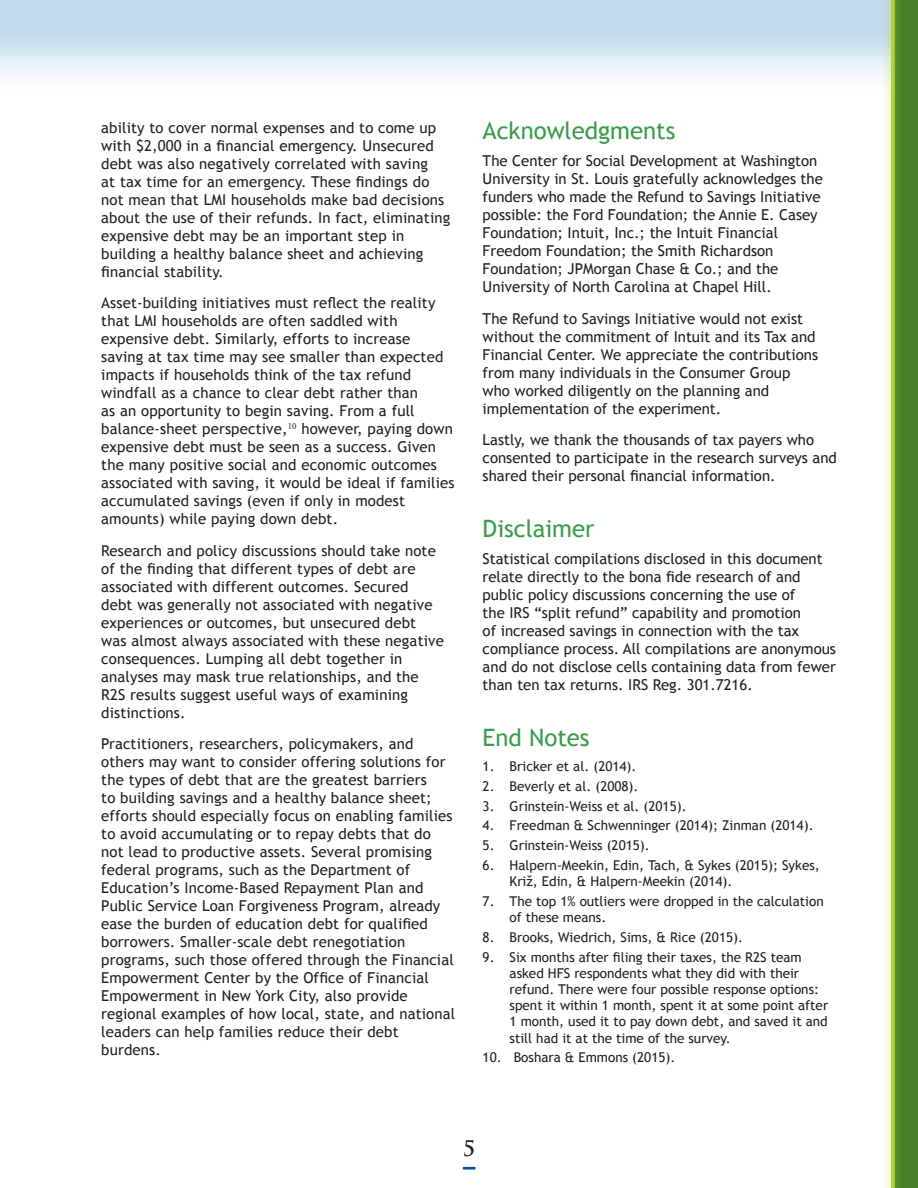
<style>
.page{position:relative;width:918px;height:1188px;background:#fff}
.page>*{position:absolute;margin:0;border:0;box-sizing:border-box;transform-origin:0 0}
.t1{font:24px "Trebuchet MS";color:#399d49}
.t2{font:700 21px "Trajan Pro";color:#231f20}
.t3{font:15px/18px "Trebuchet MS";letter-spacing:.01em;color:#231f20}
.t4{font:13.5px/16.2px "Trebuchet MS";color:#231f20}
</style>
<div class="page">
<div style="left:1px;top:0;width:917px;height:100px;background:linear-gradient(to bottom,#b1d1e9,#fff)"></div>
<svg style="left:463px;top:1167px;width:12px;height:3px"></svg>
<div style="left:893px;top:0;width:25px;height:1188px;background:#45802a"></div>
<div style="left:881px;top:0;width:23px;height:1188px;background:#b3d237;opacity:.75"></div>
<svg style="left:891px;top:0;width:4px;height:1188px;background:#adce36"></svg>
<p class="t3" style="left:101px;top:118px;width:351px">ability to cover normal expenses and to come up with $2,000 in a financial emergency. Unsecured debt was also negatively correlated with saving<br>at tax time for an emergency. These findings do not mean that LMI households make bad decisions about the use of their refunds. In fact, eliminating expensive debt may be an important step in building a healthy balance sheet and achieving financial stability.</p>
<p class="t3" style="left:101px;top:294px;width:355px">Asset-building initiatives must reflect the reality that LMI households are often saddled with expensive debt. Similarly, efforts to increase saving at tax time may see smaller than expected impacts if households think of the tax refund windfall as a chance to clear debt rather than<br>as an opportunity to begin saving. From a full balance-sheet perspective,<sup>10</sup> however, paying down expensive debt must be seen as a success. Given the many positive social and economic outcomes associated with saving, it would be ideal if families accumulated savings (even if only in modest amounts) while paying down debt.</p>
<p class="t3" style="left:101px;top:541px;width:344px">Research and policy discussions should take note of the finding that different types of debt are associated with different outcomes. Secured<br>debt was generally not associated with negative experiences or outcomes, but unsecured debt was almost always associated with these negative consequences. Lumping all debt together in analyses may mask true relationships, and the R2S results suggest useful ways of examining distinctions.</p>
<p class="t3" style="left:101px;top:735px;width:355px">Practitioners, researchers, policymakers, and others may want to consider offering solutions for the types of debt that are the greatest barriers<br>to building savings and a healthy balance sheet; efforts should especially focus on enabling families to avoid accumulating or to repay debts that do not lead to productive assets. Several promising federal programs, such as the Department of Education’s Income-Based Repayment Plan and Public Service Loan Forgiveness Program, already ease the burden of education debt for qualified borrowers. Smaller-scale debt renegotiation programs, such those offered through the Financial Empowerment Center by the Office of Financial Empowerment in New York City, also provide regional examples of how local, state, and national leaders can help families reduce their debt burdens.</p>
<h1 class="t1" style="left:483px;top:117px;width:194px">Acknowledgments</h1>
<p class="t3" style="left:483px;top:152px;width:342px">The Center for Social Development at Washington University in St. Louis gratefully acknowledges the funders who made the Refund to Savings Initiative possible: the Ford Foundation; the Annie E. Casey Foundation; Intuit, Inc.; the Intuit Financial Freedom Foundation; the Smith Richardson Foundation; JPMorgan Chase &amp; Co.; and the University of North Carolina at Chapel Hill.</p>
<p class="t3" style="left:483px;top:310px;width:337px">The Refund to Savings Initiative would not exist without the commitment of Intuit and its Tax and Financial Center. We appreciate the contributions from many individuals in the Consumer Group who worked diligently on the planning and implementation of the experiment.</p>
<p class="t3" style="left:483px;top:431px;width:356px">Lastly, we thank the thousands of tax payers who consented to participate in the research surveys and shared their personal financial information.</p>
<h1 class="t1" style="left:483px;top:514px;width:114px">Disclaimer</h1>
<p class="t3" style="left:483px;top:550px;width:355px">Statistical compilations disclosed in this document relate directly to the bona fide research of and public policy discussions concerning the use of<br>the IRS “split refund” capability and promotion<br>of increased savings in connection with the tax compliance process. All compilations are anonymous and do not disclose cells containing data from fewer than ten tax returns. IRS Reg. 301.7216.</p>
<h1 class="t1" style="left:483px;top:723px;width:109px">End Notes</h1>
<p class="t4" style="left:483px;top:758px;width:155px">1. Bricker et al. (2014).</p>
<p class="t4" style="left:483px;top:778px;width:157px">2. Beverly et al. (2008).</p>
<p class="t4" style="left:483px;top:798px;width:206px">3. Grinstein-Weiss et al. (2015).</p>
<p class="t4" style="left:483px;top:818px;width:333px">4. Freedman &amp; Schwenninger (2014); Zinman (2014).</p>
<p class="t4" style="left:483px;top:837px;width:169px">5. Grinstein-Weiss (2015).</p>
<p class="t4" style="left:510px;top:857px;width:312px;text-indent:-27px">6. Halpern-Meekin, Edin, Tach, &amp; Sykes (2015); Sykes,<br>Križ, Edin, &amp; Halpern-Meekin (2014).</p>
<p class="t4" style="left:510px;top:893px;width:316px;text-indent:-27px">7. The top 1% outliers were dropped in the calculation of these means.</p>
<p class="t4" style="left:483px;top:929px;width:262px">8. Brooks, Wiedrich, Sims, &amp; Rice (2015).</p>
<p class="t4" style="left:510px;top:949px;width:320px;text-indent:-27px">9. Six months after filing their taxes, the R2S team asked HFS respondents what they did with their refund. There were four possible response options: spent it within 1 month, spent it at some point after 1 month, used it to pay down debt, and saved it and still had it at the time of the survey.</p>
<p class="t4" style="left:483px;top:1050px;width:194px">10. Boshara &amp; Emmons (2015).</p>
<h2 class="t2" style="left:463px;top:1136px;width:14px">5</h2>
</div>
